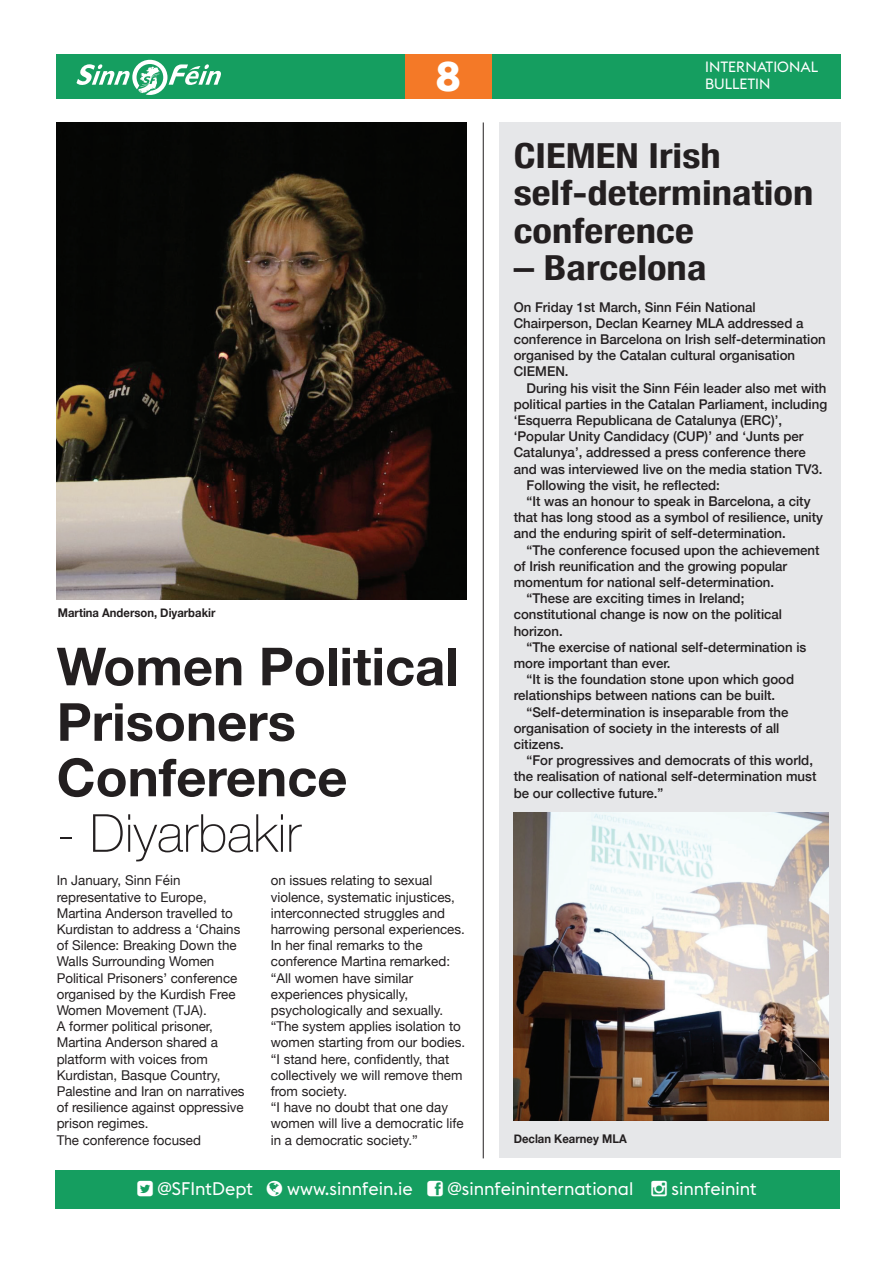
<style>
.page{position:relative;width:893px;height:1263px;background:#fff}
.page>*{position:absolute;margin:0;border:0;box-sizing:border-box;transform-origin:0 0}
.t1{font:700 52.5px/55.5px "Helvetica Neue";color:#231f20}
.t2{font:100 52.5px "Helvetica Neue";color:#231f20}
.t3{font:44.1px "Archive";color:#fff}
.t4{font:700 condensed 34.5px/37.5px "Helvetica Neue";color:#231f20;scale:1.18 1}
.t5{font:18px "Euclid Flex";color:#fff}
.t6{font:14.7px "Euclid Flex";color:#fff}
.t7{font:500 13.5px/16.2px "Helvetica Neue";color:#231f20}
.t8{font:13.5px/16.2px "Helvetica Neue";color:#231f20}
.t9{font:700 12px "Helvetica Neue";color:#231f20;scale:.94 1}
</style>
<div class="page">
<div style="left:55px;top:1171px;width:785px;height:38px;background:#159e60"></div>
<div style="left:56px;top:54px;width:785px;height:45px;background:#159e60"></div>
<div style="left:405px;top:54px;width:87px;height:45px;background:#f47927"></div>
<svg style="left:76px;top:60px;width:145px;height:35px"></svg>
<div style="left:500px;top:122px;width:341px;height:1036px;background:#e6e7e9"></div>
<img style="left:57px;top:122px;width:410px;height:478px">
<hr style="left:483px;top:122px;width:1px;height:1036px;background:#231f20">
<img style="left:514px;top:813px;width:314px;height:307px">
<p class="t9" style="left:58px;top:604px;width:169px">Martina Anderson, Diyarbakir</p>
<h2 class="t3" style="left:436px;top:50px;width:27px">8</h2>
<h1 class="t1" style="left:57px;top:640px;width:404px">Women Political<br>Prisoners<br>Conference</h1>
<h1 class="t2" style="left:57px;top:793px;width:246px">- Diyarbakir</h1>
<p class="t8" style="left:57px;top:873px;width:189px">In January, Sinn Féin representative to Europe,<br>Martina Anderson travelled to<br>Kurdistan to address a ‘Chains of Silence: Breaking Down the<br>Walls Surrounding Women<br>Political Prisoners’ conference organised by the Kurdish Free<br>Women Movement (TJA).<br>A former political prisoner,<br>Martina Anderson shared a platform with voices from<br>Kurdistan, Basque Country,<br>Palestine and Iran on narratives of resilience against oppressive prison regimes.<br>The conference focused</p>
<p class="t8" style="left:271px;top:873px;width:196px">on issues relating to sexual violence, systematic injustices, interconnected struggles and harrowing personal experiences.<br>In her final remarks to the conference Martina remarked: “All women have similar experiences physically, psychologically and sexually. “The system applies isolation to women starting from our bodies. “I stand here, confidently, that collectively we will remove them from society.<br>“I have no doubt that one day women will live a democratic life in a democratic society.”</p>
<p class="t6" style="left:705px;top:58px;width:114px">INTERNATIONAL</p>
<p class="t6" style="left:705px;top:76px;width:67px">BULLETIN</p>
<h3 class="t4" style="left:514px;top:134px;width:256px">CIEMEN Irish self-determination conference</h3>
<h3 class="t4" style="left:514px;top:247px;width:165px">– Barcelona</h3>
<p class="t7" style="left:514px;top:298px;width:314px">On Friday 1st March, Sinn Féin National Chairperson, Declan Kearney MLA addressed a conference in Barcelona on Irish self-determination organised by the Catalan cultural organisation CIEMEN.</p>
<p class="t7" style="left:526px;top:379px;width:301px">During his visit the Sinn Féin leader also met with</p>
<p class="t7" style="left:514px;top:395px;width:315px">political parties in the Catalan Parliament, including</p>
<p class="t7" style="left:514px;top:411px;width:270px">‘Esquerra Republicana de Catalunya (ERC)’,</p>
<p class="t7" style="left:514px;top:427px;width:291px">‘Popular Unity Candidacy (CUP)’ and ‘Junts per</p>
<p class="t7" style="left:514px;top:443px;width:293px">Catalunya’, addressed a press conference there</p>
<p class="t7" style="left:514px;top:460px;width:310px">and was interviewed live on the media station TV3.</p>
<p class="t7" style="left:526px;top:476px;width:195px">Following the visit, he reflected:</p>
<p class="t7" style="left:526px;top:492px;width:286px">“It was an honour to speak in Barcelona, a city</p>
<p class="t7" style="left:514px;top:508px;width:311px">that has long stood as a symbol of resilience, unity</p>
<p class="t7" style="left:514px;top:524px;width:274px">and the enduring spirit of self-determination.</p>
<p class="t7" style="left:526px;top:541px;width:295px">“The conference focused upon the achievement</p>
<p class="t7" style="left:514px;top:557px;width:275px">of Irish reunification and the growing popular</p>
<p class="t7" style="left:514px;top:573px;width:262px">momentum for national self-determination.</p>
<p class="t7" style="left:526px;top:589px;width:219px">“These are exciting times in Ireland;</p>
<p class="t7" style="left:514px;top:605px;width:270px">constitutional change is now on the political</p>
<p class="t7" style="left:514px;top:622px;width:51px">horizon.</p>
<p class="t7" style="left:526px;top:638px;width:281px">“The exercise of national self-determination is</p>
<p class="t7" style="left:514px;top:654px;width:158px">more important than ever.</p>
<p class="t7" style="left:526px;top:670px;width:269px">“It is the foundation stone upon which good</p>
<p class="t7" style="left:514px;top:686px;width:263px">relationships between nations can be built.</p>
<p class="t7" style="left:526px;top:703px;width:263px">“Self-determination is inseparable from the</p>
<p class="t7" style="left:514px;top:719px;width:267px">organisation of society in the interests of all</p>
<p class="t7" style="left:514px;top:735px;width:52px">citizens.</p>
<p class="t7" style="left:526px;top:751px;width:288px">“For progressives and democrats of this world,</p>
<p class="t7" style="left:514px;top:767px;width:304px">the realisation of national self-determination must</p>
<p class="t7" style="left:514px;top:784px;width:151px">be our collective future.”</p>
<p class="t9" style="left:514px;top:1129px;width:122px">Declan Kearney MLA</p>
<h3 class="t5" style="left:158px;top:1178px;width:97px">@SFIntDept</h3>
<h3 class="t5" style="left:287px;top:1178px;width:127px">www.sinnfein.ie</h3>
<h3 class="t5" style="left:447px;top:1178px;width:188px">@sinnfeininternational</h3>
<h3 class="t5" style="left:671px;top:1178px;width:87px">sinnfeinint</h3>
</div>
